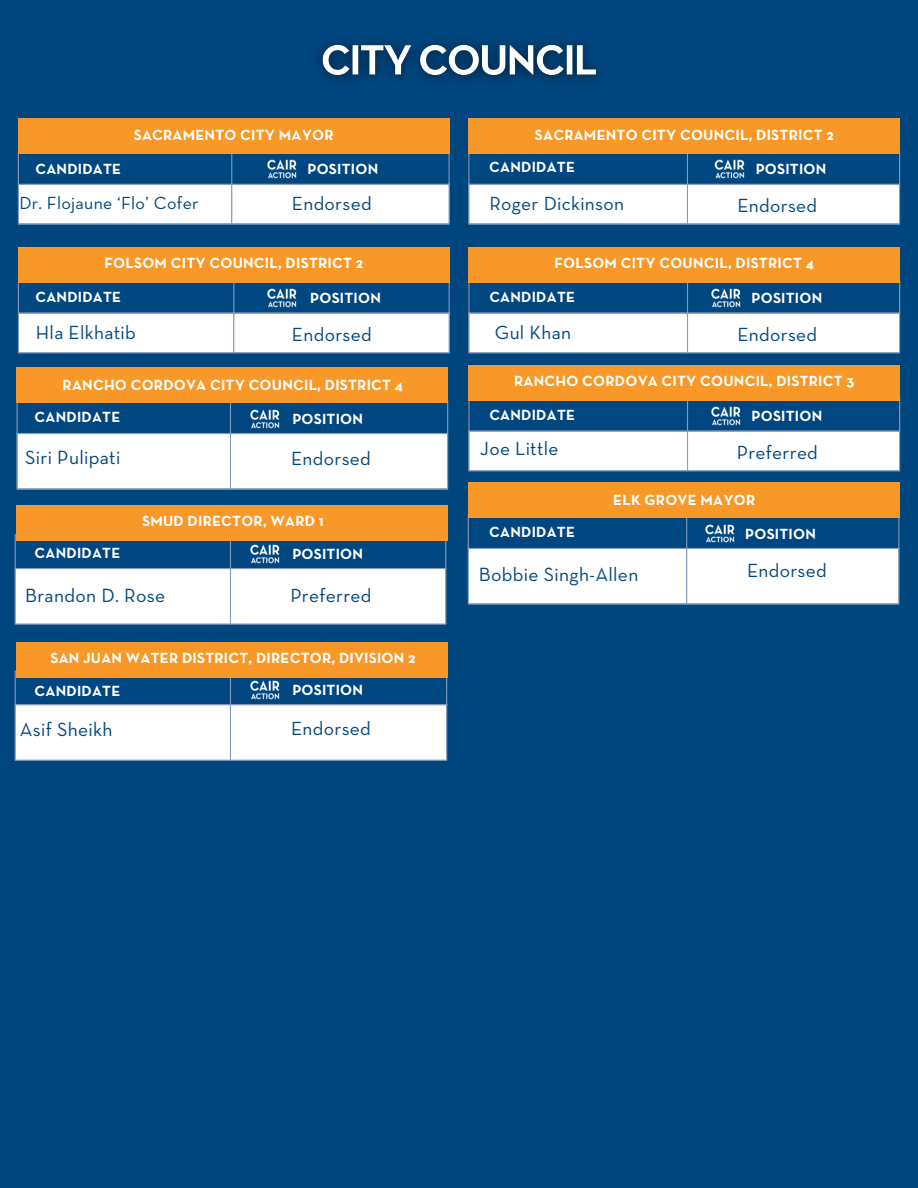
<style>
.page{position:relative;width:918px;height:1188px;background:#00467e}
.page>*{position:absolute;margin:0;border:0;box-sizing:border-box;transform-origin:0 0}
.t1{font:19.5px "Neutraface Text";letter-spacing:.015em;color:#00477f}
.t2{font:19.35px "Neutraface Text";letter-spacing:.015em;color:#00477f}
.t3{font:17.85px "Neutraface Text";letter-spacing:.015em;color:#00477f}
.t4{font:700 15px "Neutraface Text";letter-spacing:.015em;color:#fff}
</style>
<div class="page">
<div style="left:18px;top:432px;width:429px;height:56px;background:#fff"></div>
<hr style="left:17px;top:401px;width:1px;height:87px;background:#849bc1">
<hr style="left:230px;top:401px;width:1px;height:87px;background:#849bc1">
<hr style="left:447px;top:401px;width:1px;height:87px;background:#849bc1">
<hr style="left:17px;top:433px;width:431px;height:1px;background:#849bc1">
<hr style="left:17px;top:488px;width:431px;height:2px;background:#849bc1">
<svg style="left:469px;top:518px;width:429px;height:85px"></svg>
<hr style="left:468px;top:516px;width:1px;height:87px;background:#849bc1">
<hr style="left:686px;top:516px;width:1px;height:87px;background:#849bc1">
<hr style="left:898px;top:516px;width:1px;height:87px;background:#849bc1">
<hr style="left:468px;top:548px;width:431px;height:1px;background:#849bc1">
<hr style="left:468px;top:603px;width:431px;height:1px;background:#849bc1">
<div style="left:17px;top:368px;width:431px;height:35px;background:#f89828"></div>
<div style="left:468px;top:483px;width:431px;height:35px;background:#f89828"></div>
<svg style="left:16px;top:536px;width:429px;height:87px"></svg>
<hr style="left:15px;top:536px;width:1px;height:87px;background:#849bc1">
<hr style="left:230px;top:536px;width:1px;height:87px;background:#849bc1">
<hr style="left:445px;top:536px;width:1px;height:87px;background:#849bc1">
<hr style="left:15px;top:534px;width:431px;height:2px;background:#849bc1">
<hr style="left:15px;top:568px;width:431px;height:1px;background:#849bc1">
<hr style="left:15px;top:623px;width:431px;height:2px;background:#849bc1">
<img style="left:318px;top:41px;width:280px;height:41px">
<img style="left:250px;top:409px;width:30px;height:20px">
<img style="left:250px;top:543px;width:35px;height:22px">
<img style="left:704px;top:522px;width:35px;height:23px">
<div style="left:17px;top:505px;width:431px;height:35px;background:#f89828"></div>
<svg style="left:16px;top:672px;width:430px;height:88px"></svg>
<hr style="left:15px;top:672px;width:1px;height:88px;background:#849bc1">
<hr style="left:230px;top:672px;width:1px;height:88px;background:#849bc1">
<hr style="left:446px;top:672px;width:1px;height:88px;background:#849bc1">
<hr style="left:15px;top:671px;width:432px;height:1px;background:#849bc1">
<hr style="left:15px;top:704px;width:432px;height:1px;background:#849bc1">
<hr style="left:15px;top:760px;width:432px;height:1px;background:#849bc1">
<div style="left:17px;top:643px;width:431px;height:35px;background:#f89828"></div>
<img style="left:250px;top:679px;width:35px;height:22px">
<svg style="left:19px;top:154px;width:430px;height:69px"></svg>
<hr style="left:18px;top:151px;width:1px;height:72px;background:#849bc1">
<hr style="left:231px;top:151px;width:1px;height:72px;background:#849bc1">
<hr style="left:449px;top:151px;width:1px;height:72px;background:#849bc1">
<hr style="left:18px;top:184px;width:432px;height:1px;background:#849bc1">
<hr style="left:18px;top:223px;width:432px;height:2px;background:#849bc1">
<svg style="left:19px;top:283px;width:430px;height:69px"></svg>
<hr style="left:18px;top:280px;width:1px;height:72px;background:#849bc1">
<hr style="left:233px;top:280px;width:1px;height:72px;background:#849bc1">
<hr style="left:449px;top:280px;width:1px;height:72px;background:#849bc1">
<hr style="left:18px;top:313px;width:432px;height:1px;background:#849bc1">
<hr style="left:18px;top:352px;width:432px;height:1px;background:#849bc1">
<svg style="left:469px;top:154px;width:430px;height:69px"></svg>
<hr style="left:468px;top:151px;width:1px;height:72px;background:#849bc1">
<hr style="left:687px;top:151px;width:1px;height:72px;background:#849bc1">
<hr style="left:899px;top:151px;width:1px;height:72px;background:#849bc1">
<hr style="left:468px;top:184px;width:432px;height:1px;background:#849bc1">
<hr style="left:468px;top:223px;width:432px;height:2px;background:#849bc1">
<svg style="left:470px;top:283px;width:429px;height:69px"></svg>
<hr style="left:468px;top:280px;width:2px;height:72px;background:#849bc1">
<hr style="left:687px;top:280px;width:1px;height:72px;background:#849bc1">
<hr style="left:899px;top:280px;width:1px;height:72px;background:#849bc1">
<hr style="left:468px;top:313px;width:432px;height:1px;background:#849bc1">
<hr style="left:468px;top:352px;width:432px;height:1px;background:#849bc1">
<div style="left:18px;top:119px;width:432px;height:35px;background:#f89828"></div>
<div style="left:18px;top:248px;width:432px;height:35px;background:#f89828"></div>
<div style="left:468px;top:119px;width:432px;height:35px;background:#f89828"></div>
<div style="left:468px;top:248px;width:432px;height:35px;background:#f89828"></div>
<img style="left:266px;top:158px;width:35px;height:22px">
<img style="left:266px;top:287px;width:35px;height:22px">
<img style="left:714px;top:158px;width:35px;height:22px">
<img style="left:710px;top:287px;width:35px;height:22px">
<svg style="left:470px;top:401px;width:429px;height:69px"></svg>
<hr style="left:468px;top:398px;width:2px;height:72px;background:#849bc1">
<hr style="left:687px;top:398px;width:1px;height:72px;background:#849bc1">
<hr style="left:899px;top:398px;width:1px;height:72px;background:#849bc1">
<hr style="left:468px;top:431px;width:432px;height:1px;background:#849bc1">
<hr style="left:468px;top:470px;width:432px;height:1px;background:#849bc1">
<div style="left:468px;top:366px;width:432px;height:35px;background:#f89828"></div>
<img style="left:710px;top:405px;width:35px;height:22px">
<p class="t4" style="left:35px;top:163px;width:87px">CANDIDATE</p>
<h3 class="t4" style="left:134px;top:128px;width:202px">SACRAMENTO CITY MAYOR</h3>
<h3 class="t4" style="left:307px;top:162px;width:72px">POSITION</h3>
<h3 class="t3" style="left:19px;top:195px;width:181px">Dr. Flojaune ‘Flo’ Cofer</h3>
<p class="t2" style="left:292px;top:195px;width:81px">Endorsed</p>
<h3 class="t4" style="left:105px;top:257px;width:260px">FOLSOM CITY COUNCIL, DISTRICT 2</h3>
<h3 class="t4" style="left:36px;top:290px;width:87px">CANDIDATE</h3>
<h3 class="t2" style="left:36px;top:324px;width:102px">Hla Elkhatib</h3>
<h2 class="t4" style="left:310px;top:291px;width:72px">POSITION</h2>
<h3 class="t2" style="left:292px;top:326px;width:81px">Endorsed</h3>
<h3 class="t4" style="left:63px;top:378px;width:342px">RANCHO CORDOVA CITY COUNCIL, DISTRICT 4</h3>
<h2 class="t4" style="left:35px;top:410px;width:87px">CANDIDATE</h2>
<h2 class="t1" style="left:25px;top:449px;width:97px">Siri Pulipati</h2>
<h3 class="t4" style="left:292px;top:412px;width:72px">POSITION</h3>
<h3 class="t2" style="left:291px;top:450px;width:81px">Endorsed</h3>
<h2 class="t4" style="left:142px;top:514px;width:183px">SMUD DIRECTOR, WARD 1</h2>
<h2 class="t4" style="left:35px;top:546px;width:87px">CANDIDATE</h2>
<p class="t1" style="left:25px;top:587px;width:142px">Brandon D. Rose</p>
<h3 class="t4" style="left:292px;top:547px;width:72px">POSITION</h3>
<p class="t2" style="left:290px;top:587px;width:83px">Preferred</p>
<h3 class="t4" style="left:50px;top:652px;width:366px">SAN JUAN WATER DISTRICT, DIRECTOR, DIVISION 2</h3>
<h3 class="t4" style="left:35px;top:685px;width:87px">CANDIDATE</h3>
<h3 class="t4" style="left:292px;top:683px;width:72px">POSITION</h3>
<h3 class="t1" style="left:20px;top:721px;width:94px">Asif Sheikh</h3>
<h2 class="t2" style="left:291px;top:720px;width:81px">Endorsed</h2>
<h2 class="t4" style="left:535px;top:128px;width:300px">SACRAMENTO CITY COUNCIL, DISTRICT 2</h2>
<h2 class="t4" style="left:489px;top:160px;width:87px">CANDIDATE</h2>
<h2 class="t2" style="left:489px;top:195px;width:136px">Roger Dickinson</h2>
<h3 class="t4" style="left:756px;top:162px;width:72px">POSITION</h3>
<h2 class="t2" style="left:737px;top:197px;width:81px">Endorsed</h2>
<p class="t4" style="left:555px;top:257px;width:261px">FOLSOM CITY COUNCIL, DISTRICT 4</p>
<h2 class="t4" style="left:489px;top:290px;width:87px">CANDIDATE</h2>
<p class="t2" style="left:495px;top:324px;width:78px">Gul Khan</p>
<h3 class="t4" style="left:752px;top:291px;width:72px">POSITION</h3>
<h2 class="t2" style="left:737px;top:326px;width:81px">Endorsed</h2>
<h3 class="t4" style="left:514px;top:375px;width:342px">RANCHO CORDOVA CITY COUNCIL, DISTRICT 3</h3>
<h3 class="t4" style="left:489px;top:408px;width:87px">CANDIDATE</h3>
<h2 class="t4" style="left:752px;top:409px;width:72px">POSITION</h2>
<p class="t2" style="left:737px;top:444px;width:83px">Preferred</p>
<p class="t2" style="left:480px;top:440px;width:80px">Joe Little</p>
<p class="t4" style="left:489px;top:525px;width:87px">CANDIDATE</p>
<p class="t4" style="left:613px;top:493px;width:144px">ELK GROVE MAYOR</p>
<p class="t4" style="left:745px;top:527px;width:72px">POSITION</p>
<h3 class="t1" style="left:479px;top:565px;width:161px">Bobbie Singh-Allen</h3>
<h2 class="t2" style="left:747px;top:562px;width:81px">Endorsed</h2>
</div>
